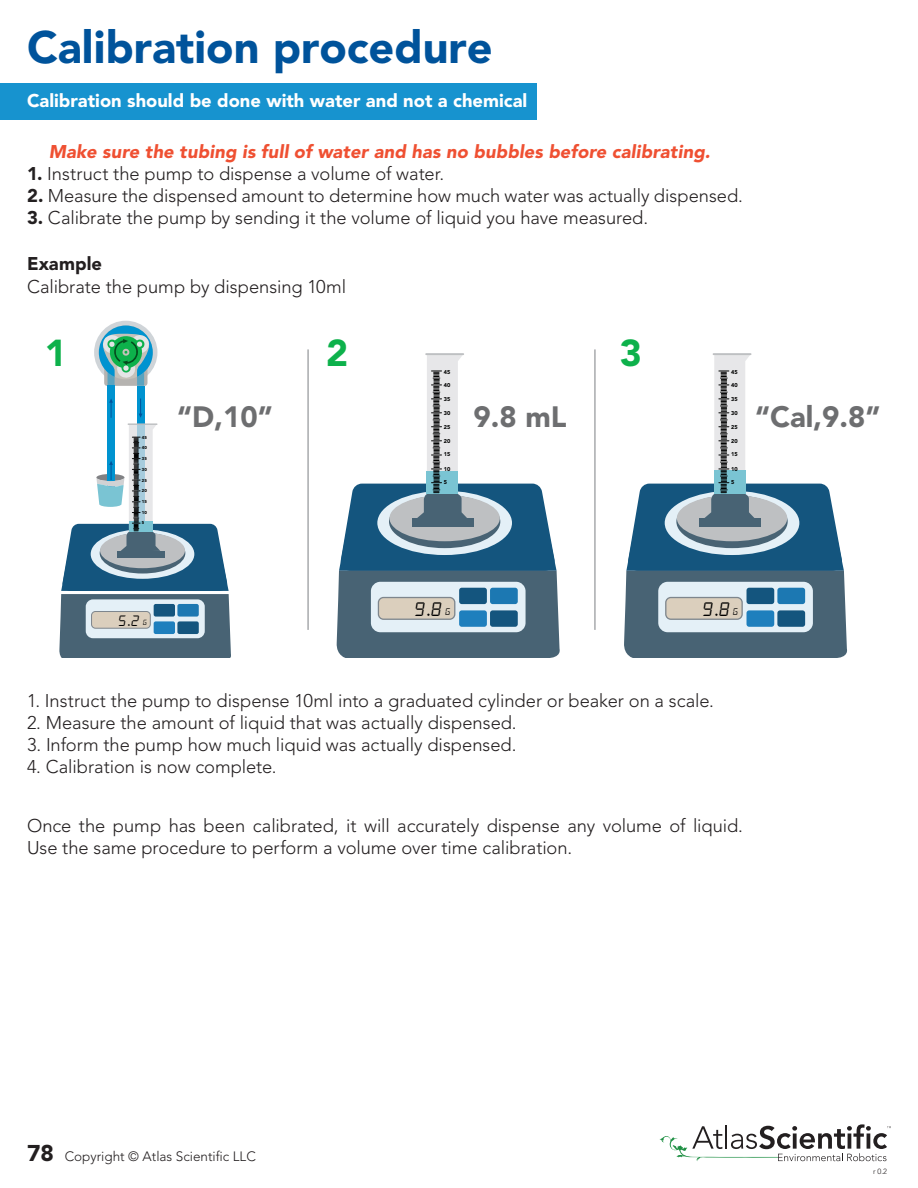
<style>
.page{position:relative;width:918px;height:1188px;background:#fff}
.page>*{position:absolute;margin:0;border:0;box-sizing:border-box;transform-origin:0 0}
.t1{font:900 45px "Avenir";color:#00539b}
.t2{font:900 37.2px "Avenir";color:#0db14b}
.t3{font:900 29.25px "Avenir";color:#6d6e70}
.t4{font:19.5px "alarmclock";color:#000}
.t5{font:300 18.3px/22px "Avenir";color:#231f20}
.t6{font:italic 900 18.3px "Avenir";letter-spacing:.005em;color:#ef5032}
.t7{font:900 18.3px "Avenir";color:#fff}
.t8{font:900 18.3px "Avenir";letter-spacing:.005em;color:#231f20}
.t9{font:15px "alarmclock";color:#000}
.t10{font:300 13.5px "Avenir";color:#231f20}
.t11{font:900 13.5px "Avenir";color:#000}
.t12{font:300 7.5px "Avenir";color:#231f20}
.t13{font:900 5.55px "Avenir";color:#000}
.t14{font:900 4.2px "Avenir";color:#000}
.s1{font-weight:900}
.s2{font-size:7.5px}
.s3{font-size:9.75px}
.s4{font-weight:900;font-size:22.65px}
</style>
<div class="page">
<div style="left:0;top:83px;width:536px;height:37px;background:#1793cf"></div>
<div style="left:94px;top:321px;width:63px;height:63px;background:#cfd4d8;border-radius:50%"></div>
<div style="left:108px;top:386px;width:7px;height:118px;background:#0093d0"></div>
<div style="left:137px;top:386px;width:7px;height:139px;background:#0093d0"></div>
<svg style="left:99px;top:326px;width:54px;height:60px"></svg>
<hr style="left:128px;top:423px;width:29px;height:2px;background:#bec0c2">
<svg style="left:336px;top:355px;width:224px;height:303px"></svg>
<hr style="left:425px;top:353px;width:39px;height:2px;background:#bec0c2">
<svg style="left:624px;top:355px;width:224px;height:303px"></svg>
<hr style="left:713px;top:353px;width:38px;height:2px;background:#bec0c2">
<hr style="left:307px;top:349px;width:2px;height:281px;background:#a6a8ab">
<hr style="left:594px;top:349px;width:2px;height:281px;background:#a6a8ab">
<svg style="left:59px;top:425px;width:172px;height:233px"></svg>
<svg style="left:109px;top:399px;width:4px;height:19px"></svg>
<svg style="left:139px;top:398px;width:3px;height:20px"></svg>
<svg style="left:660px;top:1124px;width:231px;height:37px"></svg>
<p class="t1" style="left:27px;top:20px;width:467px">Calibration procedure</p>
<p class="t7" style="left:27px;top:90px;width:502px">Calibration should be done with water and not a chemical</p>
<p class="t6" style="left:49px;top:141px;width:663px">Make sure the tubing is full of water and has no bubbles before calibrating.</p>
<p class="t5" style="left:27px;top:163px;width:419px"><span class="s1">1.</span> Instruct the pump to dispense a volume of water.</p>
<p class="t5" style="left:27px;top:185px;width:717px"><span class="s1">2.</span> Measure the dispensed amount to determine how much water was actually dispensed.</p>
<p class="t5" style="left:27px;top:207px;width:623px"><span class="s1">3.</span> Calibrate the pump by sending it the volume of liquid you have measured.</p>
<p class="t8" style="left:27px;top:253px;width:77px">Example</p>
<p class="t5" style="left:27px;top:275px;width:321px">Calibrate the pump by dispensing 10ml</p>
<h2 class="t2" style="left:45px;top:330px;width:24px">1</h2>
<p class="t14" style="left:142px;top:435px;width:7px">45</p>
<p class="t14" style="left:142px;top:445px;width:7px">40</p>
<p class="t14" style="left:142px;top:456px;width:7px">35</p>
<p class="t14" style="left:142px;top:467px;width:7px">30</p>
<p class="t14" style="left:142px;top:478px;width:7px">25</p>
<p class="t14" style="left:142px;top:488px;width:7px">20</p>
<p class="t14" style="left:142px;top:499px;width:7px">15</p>
<p class="t14" style="left:142px;top:510px;width:7px">10</p>
<p class="t14" style="left:142px;top:520px;width:4px">5</p>
<h2 class="t2" style="left:326px;top:330px;width:24px">2</h2>
<p class="t13" style="left:444px;top:368px;width:8px">45</p>
<p class="t13" style="left:444px;top:382px;width:8px">40</p>
<p class="t13" style="left:444px;top:395px;width:8px">35</p>
<h3 class="t3" style="left:177px;top:399px;width:97px">“D,10”</h3>
<h3 class="t3" style="left:474px;top:399px;width:94px">9.8 mL</h3>
<p class="t13" style="left:444px;top:409px;width:8px">30</p>
<p class="t13" style="left:444px;top:423px;width:8px">25</p>
<p class="t13" style="left:444px;top:438px;width:8px">20</p>
<p class="t13" style="left:444px;top:451px;width:8px">15</p>
<p class="t13" style="left:444px;top:466px;width:8px">10</p>
<p class="t13" style="left:444px;top:479px;width:5px">5</p>
<h2 class="t2" style="left:620px;top:330px;width:24px">3</h2>
<p class="t13" style="left:731px;top:368px;width:8px">45</p>
<p class="t13" style="left:731px;top:382px;width:8px">40</p>
<p class="t13" style="left:731px;top:395px;width:8px">35</p>
<p class="t13" style="left:731px;top:409px;width:8px">30</p>
<p class="t13" style="left:731px;top:423px;width:8px">25</p>
<p class="t13" style="left:731px;top:438px;width:8px">20</p>
<p class="t13" style="left:731px;top:451px;width:8px">15</p>
<p class="t13" style="left:731px;top:466px;width:8px">10</p>
<p class="t13" style="left:731px;top:479px;width:5px">5</p>
<h3 class="t3" style="left:755px;top:399px;width:127px">“Cal,9.8”</h3>
<p class="t9" style="left:118px;top:613px;width:31px">5.2 <span class="s2">G</span></p>
<p class="t4" style="left:415px;top:599px;width:38px">9.8 <span class="s3">G</span></p>
<p class="t4" style="left:703px;top:599px;width:37px">9.8 <span class="s3">G</span></p>
<p class="t5" style="left:27px;top:690px;width:689px">1. Instruct the pump to dispense 10ml into a graduated cylinder or beaker on a scale.</p>
<p class="t5" style="left:27px;top:712px;width:491px">2. Measure the amount of liquid that was actually dispensed.</p>
<p class="t5" style="left:27px;top:734px;width:491px">3. Inform the pump how much liquid was actually dispensed.</p>
<p class="t5" style="left:27px;top:756px;width:251px">4. Calibration is now complete.</p>
<p class="t11" style="left:51px;top:745px;width:22px">2%</p>
<p class="t5" style="left:27px;top:815px;width:717px">Once the pump has been calibrated, it will accurately dispense any volume of liquid.<br>Use the same procedure to perform a volume over time calibration.</p>
<p class="t11" style="left:51px;top:823px;width:22px">1%</p>
<p class="t10" style="left:27px;top:1148px;width:230px"><span class="s4">78</span> Copyright © Atlas Scientific LLC</p>
<p class="t12" style="left:873px;top:1167px;width:16px">r 0.2</p>
</div>
